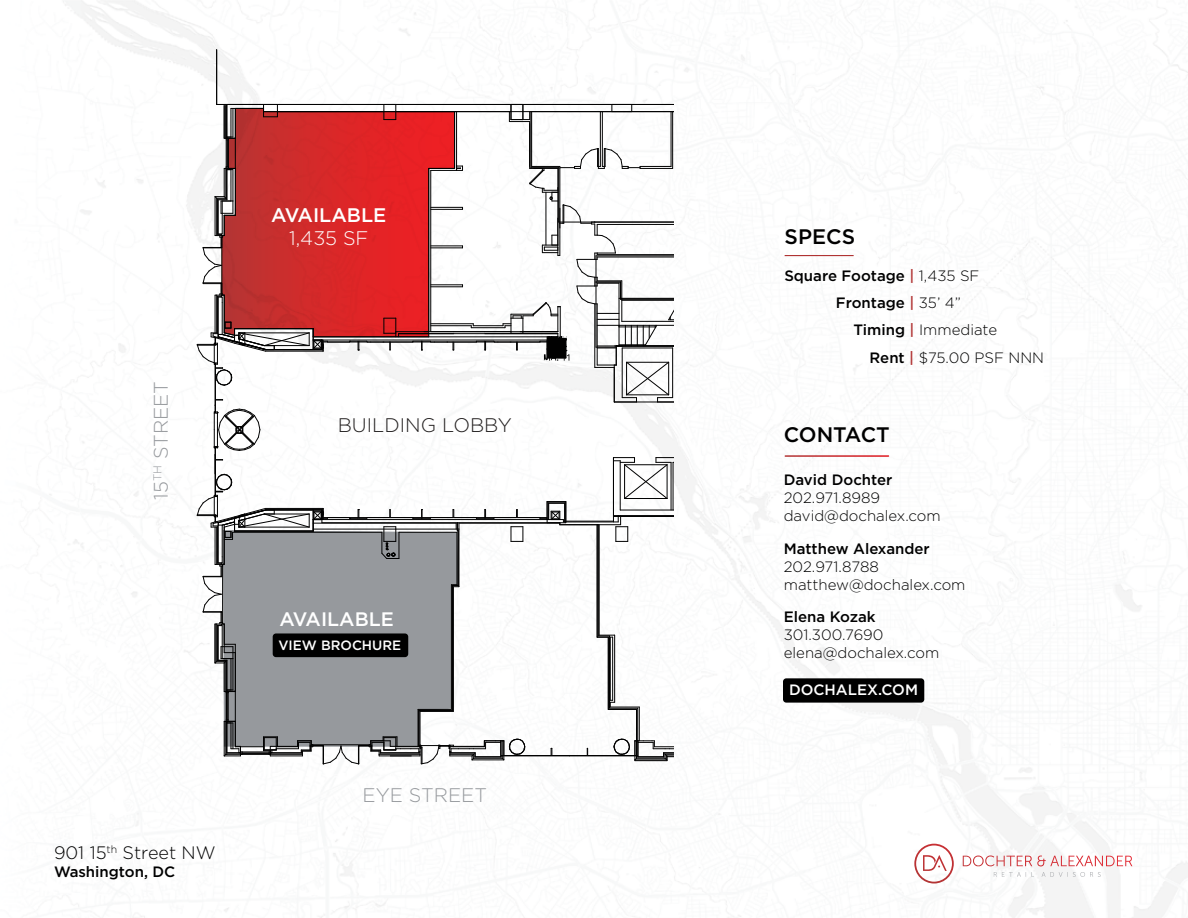
<style>
.page{position:relative;width:1188px;height:918px;background:#fff}
.page>*{position:absolute;margin:0;border:0;box-sizing:border-box;transform-origin:0 0}
.t1{font:500 21px "Gotham";color:#000}
.t2{font:300 19.65px "Gotham";color:#96999d}
.t3{font:300 19.65px "Gotham";color:#211e1e}
.t4{font:500 19.65px "Gotham";color:#fff}
.t5{font:300 19.65px "Gotham";color:#fff}
.t6{font:500 19.5px "Gotham";color:#fff}
.t7{font:300 18px "Gotham";color:#000}
.t8{font:300 15px/18px "Gotham";color:#000}
.t9{font:500 15px/27.6px "Gotham";color:#000}
.t10{font:500 15px "Gotham";color:#fff}
.t11{font:500 13.5px "Gotham";color:#fff}
.s1{color:#b13434}
.s2{font-weight:300}
.s3{font-weight:500}
.s4{font-weight:500;color:#b13434}
</style>
<div class="page">
<img style="left:49px;top:0;width:1139px;height:918px">
<svg style="left:914px;top:844px;width:187px;height:40px"></svg>
<hr style="left:216px;top:50px;width:1px;height:54px;background:#010101">
<svg style="left:196px;top:104px;width:478px;height:661px"></svg>
<hr style="left:454px;top:112px;width:1px;height:56px;background:#010101">
<hr style="left:264px;top:111px;width:191px;height:1px;background:#010101">
<hr style="left:785px;top:255px;width:69px;height:1px;background:#b03333">
<div style="left:783px;top:678px;width:141px;height:25px;background:#000;border-radius:3px"></div>
<hr style="left:785px;top:455px;width:104px;height:2px;background:#fff">
<div style="left:273px;top:633px;width:135px;height:24px;background:#000;border-radius:3px"></div>
<h2 class="t2" style="left:149px;top:500px;width:120px;rotate:-90deg">15<sup>TH</sup> STREET</h2>
<p class="t7" style="left:54px;top:842px;width:163px">901 15<sup>th</sup> Street NW</p>
<p class="t9" style="left:54px;top:858px;width:123px">Washington, DC</p>
<h2 class="t4" style="left:271px;top:202px;width:117px">AVAILABLE</h2>
<h2 class="t5" style="left:289px;top:226px;width:81px">1,435 SF</h2>
<h2 class="t3" style="left:338px;top:413px;width:176px">BUILDING LOBBY</h2>
<h3 class="t6" style="left:280px;top:606px;width:116px">AVAILABLE</h3>
<p class="t11" style="left:278px;top:637px;width:124px">VIEW BROCHURE</p>
<h2 class="t2" style="left:363px;top:783px;width:126px">EYE STREET</h2>
<h1 class="t1" style="left:785px;top:223px;width:72px">SPECS</h1>
<p class="t9" style="left:836px;top:261px;width:145px;text-indent:-52px">Square Footage <span class="s1">|</span> <span class="s2">1,435 SF<br></span>Frontage <span class="s1">|</span> <span class="s2">35’ 4”</span></p>
<p class="t8" style="left:870px;top:316px;width:176px;line-height:27.6px;text-indent:-16px"><span class="s3">Timing</span> <span class="s4">|</span> Immediate<br><span class="s3">Rent</span> <span class="s4">|</span> $75.00 PSF NNN</p>
<h1 class="t1" style="left:784px;top:421px;width:108px">CONTACT</h1>
<p class="t9" style="left:784px;top:466px;width:110px">David Dochter</p>
<p class="t8" style="left:784px;top:488px;width:159px">202.971.8989 david@dochalex.com</p>
<p class="t9" style="left:784px;top:534px;width:148px">Matthew Alexander</p>
<p class="t8" style="left:784px;top:557px;width:183px">202.971.8788 matthew@dochalex.com</p>
<p class="t9" style="left:784px;top:603px;width:93px">Elena Kozak</p>
<p class="t8" style="left:784px;top:625px;width:157px">301.300.7690 elena@dochalex.com</p>
<p class="t10" style="left:789px;top:680px;width:131px">DOCHALEX.COM</p>
</div>
